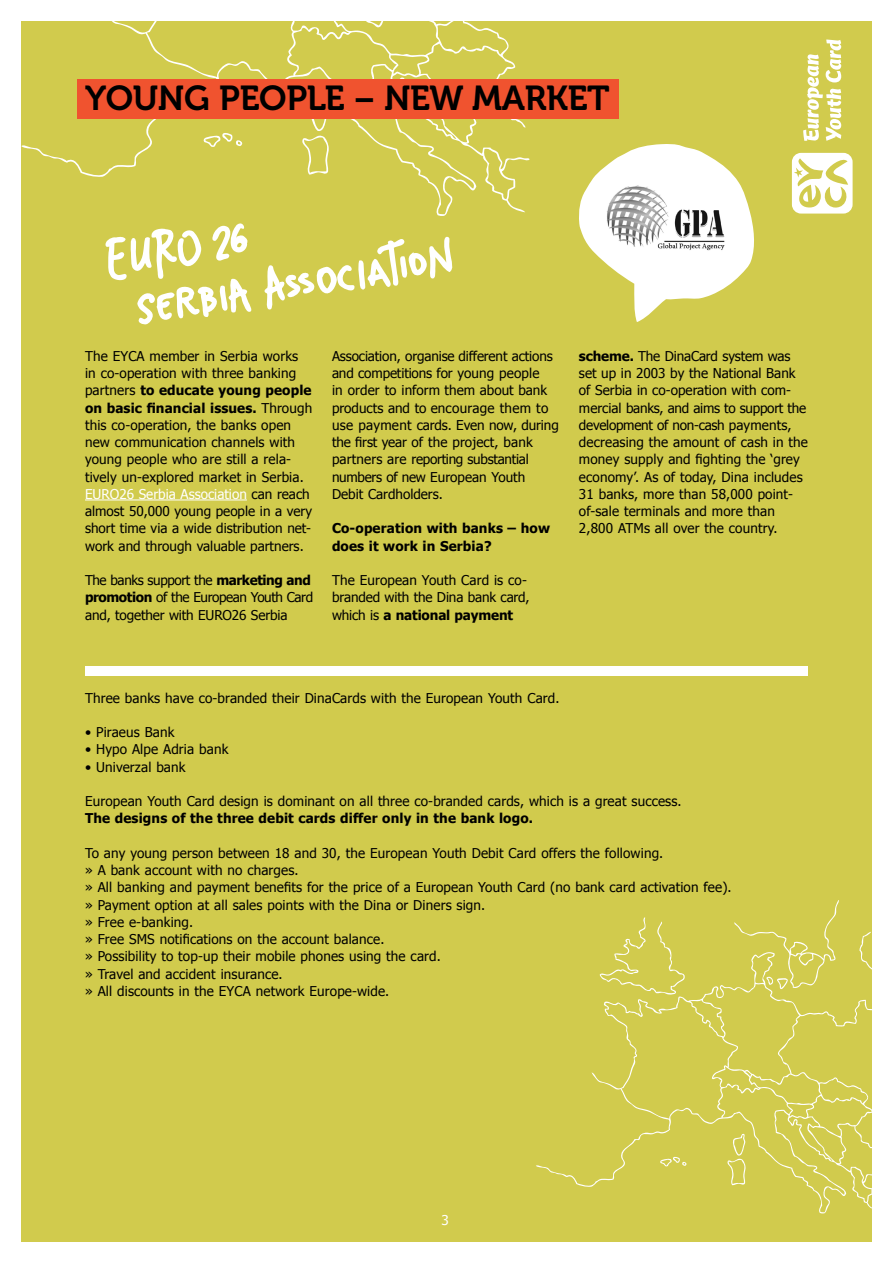
<style>
.page{position:relative;width:893px;height:1263px;background:#fff}
.page>*{position:absolute;margin:0;border:0;box-sizing:border-box;transform-origin:0 0}
.t1{font:34.5px "Museo 700";letter-spacing:-.01em;color:#000}
.t2{font:13.5px/17.2px "Tahoma";letter-spacing:.01em;color:#000}
.t3{font:700 13.5px/17.2px "Tahoma";letter-spacing:.01em;color:#000}
.t4{font:13.5px/17.2px "Tahoma";letter-spacing:-.03em;color:#000}
.t5{font:13.5px/17.2px "Tahoma";letter-spacing:-.01em;color:#000}
.t6{font:13.5px "Tahoma";color:#fff}
.s1{font-family:"Fedra Sans Alt Pro";font-weight:700}
.s2{font-weight:700}
.s3{color:#fff}
</style>
<div class="page">
<div style="left:22px;top:22px;width:850px;height:1220px;background:#d1cb4d"></div>
<svg style="left:792px;top:40px;width:61px;height:174px"></svg>
<svg style="left:579px;top:144px;width:175px;height:178px"></svg>
<div style="left:85px;top:666px;width:723px;height:9px;background:#fff"></div>
<hr style="left:85px;top:499px;width:162px;height:1px;background:#fff">
<svg style="left:264px;top:236px;width:189px;height:74px"></svg>
<svg style="left:105px;top:223px;width:147px;height:102px"></svg>
<img style="left:602px;top:179px;width:130px;height:78px">
<svg style="left:21px;top:21px;width:509px;height:197px"></svg>
<svg style="left:300px;top:118px;width:29px;height:57px"></svg>
<svg style="left:203px;top:131px;width:44px;height:16px"></svg>
<div style="left:77px;top:79px;width:542px;height:39px;background:#f0532f"></div>
<svg style="left:623px;top:917px;width:48px;height:33px"></svg>
<svg style="left:859px;top:932px;width:12px;height:18px"></svg>
<svg style="left:536px;top:950px;width:336px;height:264px"></svg>
<svg style="left:734px;top:900px;width:105px;height:89px"></svg>
<svg style="left:726px;top:1133px;width:20px;height:52px"></svg>
<svg style="left:660px;top:1155px;width:30px;height:12px"></svg>
<h1 class="t1" style="left:85px;top:79px;width:526px">YOUNG PEOPLE <span class="s1">–</span> NEW MARKET</h1>
<p class="t2" style="left:85px;top:347px;width:229px">The EYCA member in Serbia works in co-operation with three banking partners <span class="s2">to educate young people on basic financial issues.</span> Through this co-operation, the banks open new communication channels with young people who are still a rela&shy;tively un-explored market in Serbia.<br><span class="s3">EURO26 Serbia Association</span> can reach almost 50,000 young people in a very short time via a wide distribution net&shy;work and through valuable partners.</p>
<p class="t4" style="left:85px;top:571px;width:230px">The banks support the <span class="s2">marketing and promotion</span> of the European Youth Card and, together with EURO26 Serbia</p>
<p class="t2" style="left:332px;top:347px;width:228px">Association, organise different actions and competitions for young people<br>in order to inform them about bank products and to encourage them to use payment cards. Even now, during the first year of the project, bank partners are reporting substantial numbers of new European Youth Debit Cardholders.</p>
<p class="t3" style="left:332px;top:519px;width:220px">Co-operation with banks – how does it work in Serbia?</p>
<p class="t5" style="left:332px;top:571px;width:199px">The European Youth Card is co&shy;branded with the Dina bank card, which is <span class="s2">a national payment</span></p>
<p class="t2" style="left:579px;top:347px;width:230px"><span class="s2">scheme.</span> The DinaCard system was set up in 2003 by the National Bank of Serbia in co-operation with com&shy;mercial banks, and aims to support the development of non-cash payments, decreasing the amount of cash in the money supply and fighting the ‘grey economy’. As of today, Dina includes 31 banks, more than 58,000 point&shy;of-sale terminals and more than 2,800 ATMs all over the country.</p>
<p class="t2" style="left:85px;top:688px;width:476px">Three banks have co-branded their DinaCards with the European Youth Card.</p>
<p class="t2" style="left:85px;top:723px;width:91px">• Piraeus Bank</p>
<p class="t2" style="left:85px;top:740px;width:145px">• Hypo Alpe Adria bank</p>
<p class="t2" style="left:85px;top:757px;width:102px">• Univerzal bank</p>
<p class="t2" style="left:85px;top:792px;width:598px">European Youth Card design is dominant on all three co-branded cards, which is a great success.</p>
<p class="t3" style="left:85px;top:809px;width:449px">The designs of the three debit cards differ only in the bank logo.</p>
<p class="t2" style="left:85px;top:844px;width:648px">To any young person between 18 and 30, the European Youth Debit Card offers the following.<br>» A bank account with no charges.<br>» All banking and payment benefits for the price of a European Youth Card (no bank card activation fee). » Payment option at all sales points with the Dina or Diners sign.<br>» Free e-banking.<br>» Free SMS notifications on the account balance.<br>» Possibility to top-up their mobile phones using the card.<br>» Travel and accident insurance.<br>» All discounts in the EYCA network Europe-wide.</p>
<p class="t6" style="left:441px;top:1211px;width:9px">3</p>
</div>
